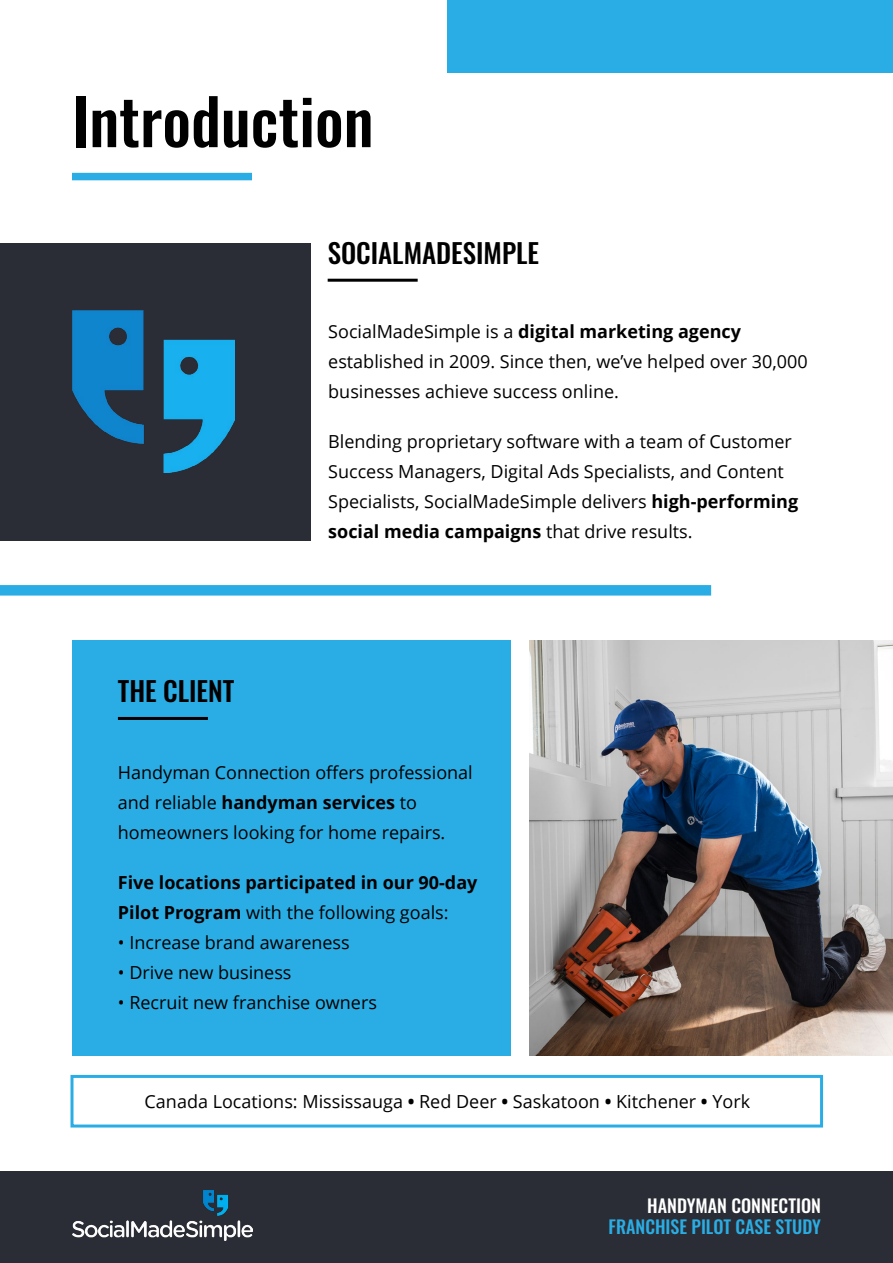
<style>
.page{position:relative;width:893px;height:1263px;background:#fff}
.page>*{position:absolute;margin:0;border:0;box-sizing:border-box;transform-origin:0 0}
.t1{font:500 63px "Oswald";color:#000}
.t2{font:500 27px "Oswald";color:#000}
.t3{font:18px/30px "Open Sans";color:#000}
.t4{font:700 18px/30px "Open Sans";color:#000}
.t5{font:500 18px "Oswald";color:#2aade4}
.t6{font:500 18px "Oswald";color:#fff}
.s1{font-weight:700}
.s2{font-weight:400}
</style>
<div class="page">
<div style="left:0;top:1171px;width:893px;height:92px;background:#2a2d35"></div>
<div style="left:447px;top:0;width:446px;height:72px;background:#2aade4"></div>
<img style="left:529px;top:640px;width:364px;height:416px">
<div style="left:0;top:243px;width:310px;height:297px;background:#2a2d35"></div>
<div style="left:72px;top:641px;width:438px;height:415px;background:#2aade4"></div>
<div style="left:70px;top:1075px;width:753px;height:52px;border:3px solid #2aade4"></div>
<div style="left:0;top:585px;width:706px;height:11px;background:#2aade4"></div>
<hr style="left:119px;top:717px;width:87px;height:3px;background:#000">
<hr style="left:329px;top:279px;width:87px;height:3px;background:#000">
<div style="left:76px;top:173px;width:172px;height:7px;background:#2aade4"></div>
<img style="left:72px;top:1191px;width:180px;height:49px">
<img style="left:72px;top:311px;width:162px;height:161px">
<h1 class="t1" style="left:72px;top:89px;width:303px">Introduction</h1>
<h2 class="t2" style="left:328px;top:239px;width:213px">SOCIALMADESIMPLE</h2>
<h2 class="t2" style="left:118px;top:677px;width:118px">THE CLIENT</h2>
<p class="t3" style="left:328px;top:316px;width:481px">SocialMadeSimple is a <span class="s1">digital marketing agency </span>established in 2009. Since then, we’ve helped over 30,000 businesses achieve success online.</p>
<p class="t3" style="left:328px;top:426px;width:471px">Blending proprietary software with a team of Customer Success Managers, Digital Ads Specialists, and Content Specialists, SocialMadeSimple delivers <span class="s1">high-performing social media campaigns</span> that drive results.</p>
<p class="t3" style="left:118px;top:757px;width:356px">Handyman Connection offers professional and reliable <span class="s1">handyman services</span> to homeowners looking for home repairs.</p>
<p class="t4" style="left:118px;top:867px;width:361px">Five locations participated in our 90-day<br>Pilot Program <span class="s2">with the following goals:</span></p>
<p class="t3" style="left:118px;top:927px;width:233px">• Increase brand awareness</p>
<p class="t3" style="left:118px;top:957px;width:175px">• Drive new business</p>
<p class="t3" style="left:118px;top:987px;width:261px">• Recruit new franchise owners</p>
<p class="t3" style="left:145px;top:1086px;width:607px">Canada Locations: Mississauga <span class="s1">•</span> Red Deer <span class="s1">•</span> Saskatoon <span class="s1">•</span> Kitchener <span class="s1">•</span> York</p>
<p class="t6" style="left:647px;top:1196px;width:175px">HANDYMAN CONNECTION</p>
<p class="t5" style="left:609px;top:1217px;width:214px">FRANCHISE PILOT CASE STUDY</p>
</div>
